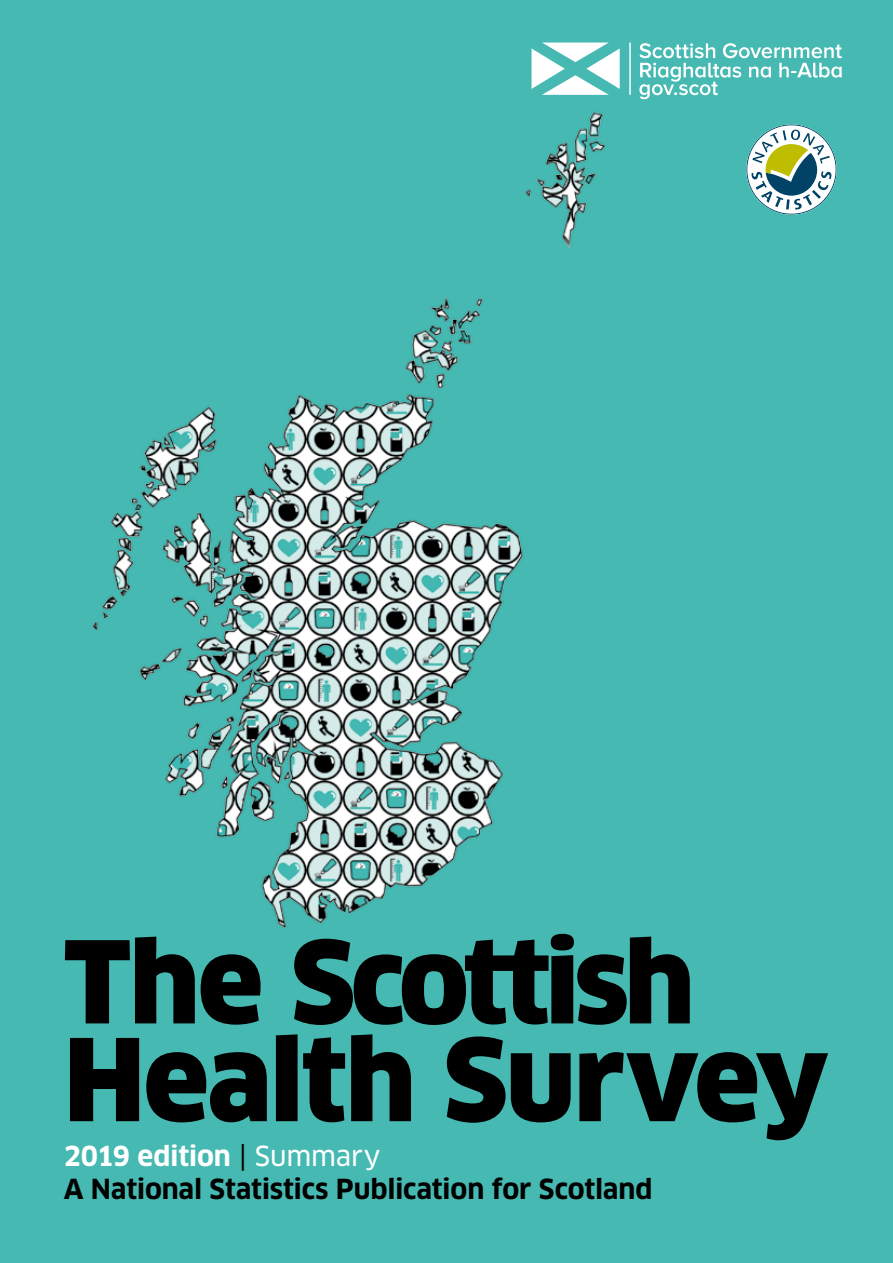
<style>
.page{position:relative;width:893px;height:1263px;background:#fff}
.page>*{position:absolute;margin:0;border:0;box-sizing:border-box;transform-origin:0 0}
.t1{font:900 111px/97.8px "Clan";letter-spacing:-.02em;color:#000}
.t2{font:700 27px "Clan";letter-spacing:-.01em;color:#000}
.t3{font:700 27px "Clan";letter-spacing:-.015em;color:#fff}
.s1{font-family:"Clan News";font-weight:400;color:#000}
.s2{font-family:"Clan News";font-weight:400}
</style>
<div class="page">
<img style="left:0;top:0;width:893px;height:1263px">
<svg style="left:746px;top:124px;width:91px;height:91px"></svg>
<hr style="left:629px;top:43px;width:2px;height:52px;background:#fff">
<svg style="left:531px;top:43px;width:89px;height:52px"></svg>
<svg style="left:639px;top:43px;width:203px;height:56px;background:#6ec8c2"></svg>
<p class="t1" style="left:64px;top:935px;width:766px">The Scottish<br>Health Survey</p>
<p class="t3" style="left:64px;top:1139px;width:318px">2019 edition <span class="s1">|</span> <span class="s2">Summary</span></p>
<p class="t2" style="left:64px;top:1172px;width:590px">A National Statistics Publication for Scotland</p>
</div>
